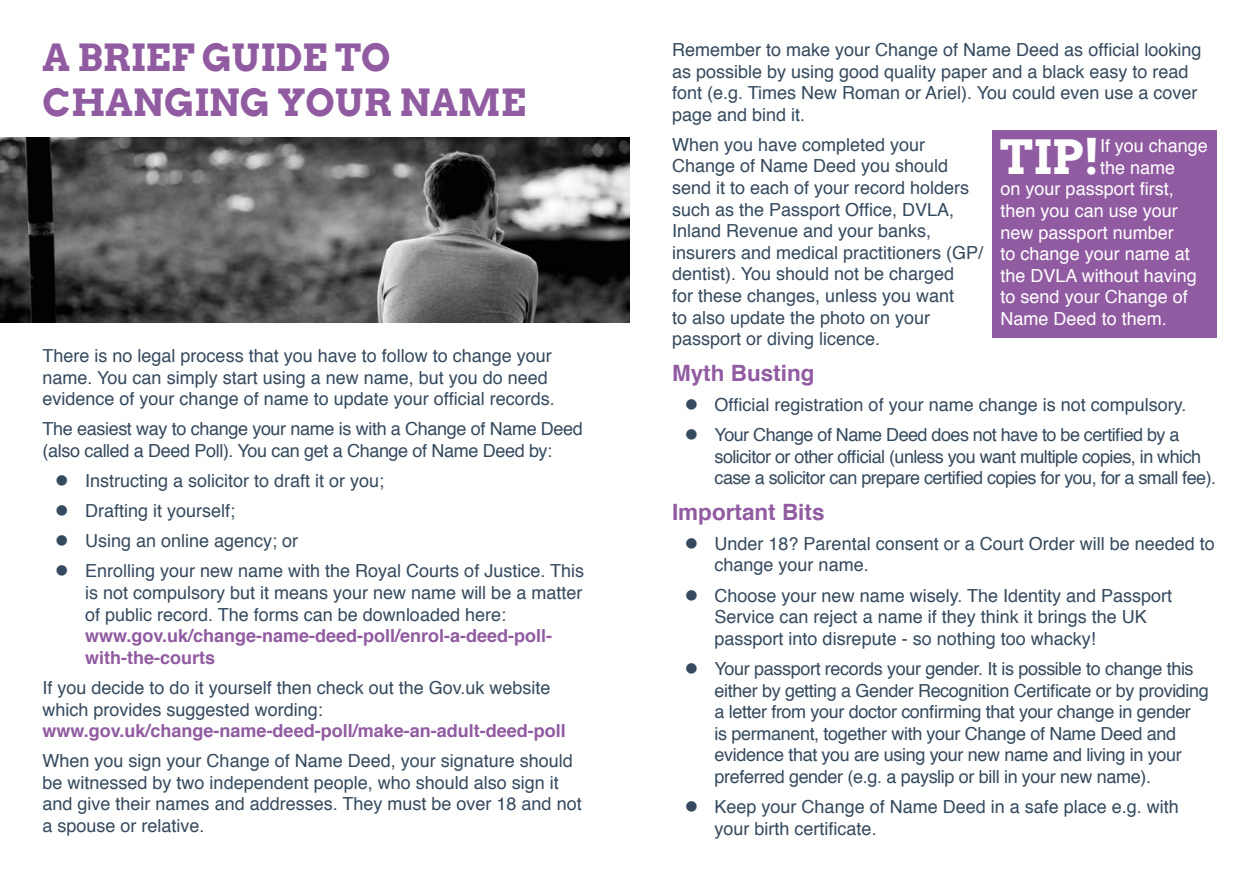
<style>
.page{position:relative;width:1259px;height:893px;background:#fff}
.page>*{position:absolute;margin:0;border:0;box-sizing:border-box;transform-origin:0 0}
.t1{font:700 47.25px "Arvo";color:#fff}
.t2{font:700 37.5px/45px "Arvo";color:#915ba1}
.t3{font:700 22.5px "Helvetica";color:#915ba1}
.t4{font:18px/21.6px "Helvetica";color:#354a5e}
.t5{font:18px/21.6px "Helvetica";letter-spacing:-.02em;color:#354a5e}
.t6{font:18px "Helvetica";color:#fff}
.t7{font:700 18px/21.6px "Helvetica";color:#915ba1}
.t8{font:18px/21.6px "Helvetica";letter-spacing:-.03em;color:#354a5e}
</style>
<div class="page">
<img style="left:0;top:137px;width:629px;height:185px">
<div style="left:992px;top:130px;width:224px;height:208px;background:#915ba1"></div>
<h2 class="t2" style="left:43px;top:35px;width:485px">A BRIEF GUIDE TO<br>CHANGING YOUR NAME</h2>
<p class="t4" style="left:43px;top:346px;width:514px">There is no legal process that you have to follow to change your name. You can simply start using a new name, but you do need evidence of your change of name to update your official records.</p>
<p class="t5" style="left:43px;top:419px;width:542px">The easiest way to change your name is with a Change of Name Deed (also called a Deed Poll). You can get a Change of Name Deed by:</p>
<p class="t4" style="left:85px;top:466px;width:500px;line-height:30.2px">Instructing a solicitor to draft it or you;<br>Drafting it yourself;<br>Using an online agency; or<br>Enrolling your new name with the Royal Courts of Justice. This</p>
<p class="t4" style="left:85px;top:582px;width:499px">is not compulsory but it means your new name will be a matter of public record. The forms can be downloaded here:</p>
<p class="t7" style="left:85px;top:625px;width:469px">www.gov.uk/change-name-deed-poll/enrol-a-deed-poll&shy;with-the-courts</p>
<p class="t4" style="left:43px;top:677px;width:509px">If you decide to do it yourself then check out the Gov.uk website which provides suggested wording:</p>
<p class="t7" style="left:43px;top:720px;width:525px">www.gov.uk/change-name-deed-poll/make-an-adult-deed-poll</p>
<p class="t4" style="left:43px;top:751px;width:540px">When you sign your Change of Name Deed, your signature should be witnessed by two independent people, who should also sign it and give their names and addresses. They must be over 18 and not a spouse or relative.</p>
<p class="t4" style="left:672px;top:39px;width:531px">Remember to make your Change of Name Deed as official looking as possible by using good quality paper and a black easy to read font (e.g. Times New Roman or Ariel). You could even use a cover page and bind it.</p>
<p class="t4" style="left:672px;top:134px;width:313px">When you have completed your<br>Change of Name Deed you should send it to each of your record holders such as the Passport Office, DVLA,<br>Inland Revenue and your banks, insurers and medical practitioners (GP/ dentist). You should not be charged<br>for these changes, unless you want<br>to also update the photo on your passport or diving licence.</p>
<p class="t3" style="left:672px;top:355px;width:144px">Myth Busting</p>
<p class="t4" style="left:714px;top:390px;width:473px;line-height:30.2px">Official registration of your name change is not compulsory.<br>Your Change of Name Deed does not have to be certified by a</p>
<p class="t8" style="left:714px;top:446px;width:503px">solicitor or other official (unless you want multiple copies, in which case a solicitor can prepare certified copies for you, for a small fee).</p>
<p class="t3" style="left:672px;top:494px;width:154px">Important Bits</p>
<p class="t4" style="left:714px;top:533px;width:502px">Under 18? Parental consent or a Court Order will be needed to change your name.</p>
<p class="t4" style="left:714px;top:585px;width:459px">Choose your new name wisely. The Identity and Passport<br>Service can reject a name if they think it brings the UK passport into disrepute - so nothing too whacky!</p>
<p class="t5" style="left:714px;top:658px;width:496px">Your passport records your gender. It is possible to change this either by getting a Gender Recognition Certificate or by providing a letter from your doctor confirming that your change in gender<br>is permanent, together with your Change of Name Deed and evidence that you are using your new name and living in your preferred gender (e.g. a payslip or bill in your new name).</p>
<p class="t4" style="left:714px;top:796px;width:466px">Keep your Change of Name Deed in a safe place e.g. with your birth certificate.</p>
<h1 class="t1" style="left:1000px;top:127px;width:101px">TIP!</h1>
<p class="t6" style="left:1100px;top:132px;width:109px">If you change</p>
<p class="t6" style="left:1100px;top:154px;width:77px">the name</p>
<p class="t6" style="left:1000px;top:175px;width:175px">on your passport first,</p>
<p class="t6" style="left:1000px;top:197px;width:179px">then you can use your</p>
<p class="t6" style="left:1000px;top:218px;width:175px">new passport number</p>
<p class="t6" style="left:1000px;top:240px;width:191px">to change your name at</p>
<p class="t6" style="left:1000px;top:262px;width:198px">the DVLA without having</p>
<p class="t6" style="left:1000px;top:283px;width:189px">to send your Change of</p>
<p class="t6" style="left:1000px;top:305px;width:168px">Name Deed to them.</p>
</div>
